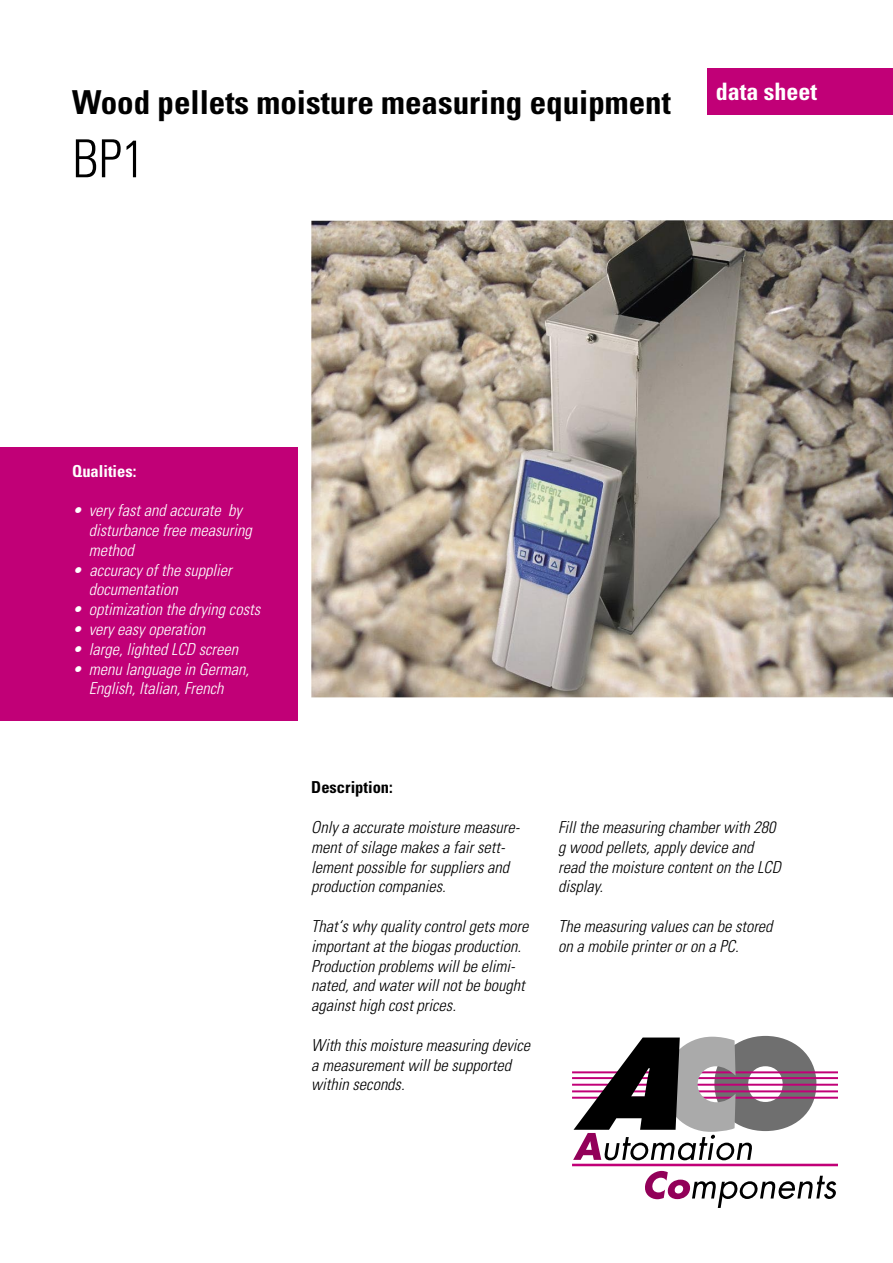
<style>
.page{position:relative;width:893px;height:1263px;background:#fff}
.page>*{position:absolute;margin:0;border:0;box-sizing:border-box;transform-origin:0 0}
.t1{font:300 condensed 52.5px "Univers";color:#000}
.t2{font:700 condensed 33px "Univers";color:#000}
.t3{font:700 condensed 24px "Univers";color:#fff}
.t4{font:italic 300 condensed 16.5px/19.8px "Univers";color:#000}
.t5{font:italic 300 condensed 16.5px "Univers";color:#fff}
.t6{font:700 condensed 16.5px "Univers";color:#000}
.t7{font:700 condensed 16.5px "Univers";color:#fff}
</style>
<div class="page">
<div style="left:0;top:447px;width:298px;height:273px;background:#c10077"></div>
<svg style="left:645px;top:1171px;width:191px;height:37px"></svg>
<hr style="left:572px;top:1097px;width:266px;height:2px;background:#c10077">
<hr style="left:572px;top:1090px;width:266px;height:2px;background:#c10077">
<hr style="left:572px;top:1084px;width:266px;height:2px;background:#c10077">
<hr style="left:572px;top:1077px;width:266px;height:2px;background:#c10077">
<hr style="left:572px;top:1071px;width:266px;height:2px;background:#c10077">
<svg style="left:573px;top:1036px;width:243px;height:124px"></svg>
<hr style="left:572px;top:1164px;width:266px;height:2px;background:#c10077">
<div style="left:707px;top:68px;width:186px;height:47px;background:#c10077"></div>
<img style="left:311px;top:220px;width:582px;height:477px">
<p class="t2" style="left:72px;top:82px;width:600px">Wood pellets moisture measuring equipment</p>
<p class="t1" style="left:72px;top:127px;width:74px">BP1</p>
<p class="t3" style="left:716px;top:77px;width:103px">data sheet</p>
<p class="t7" style="left:72px;top:460px;width:66px">Qualities:</p>
<p class="t5" style="left:72px;top:500px;width:171px">• very fast and accurate by</p>
<p class="t5" style="left:89px;top:520px;width:165px">disturbance free measuring</p>
<p class="t5" style="left:89px;top:540px;width:46px">method</p>
<p class="t5" style="left:72px;top:560px;width:161px">• accuracy of the supplier</p>
<p class="t5" style="left:89px;top:580px;width:90px">documentation</p>
<p class="t5" style="left:72px;top:599px;width:189px">• optimization the drying costs</p>
<p class="t5" style="left:72px;top:619px;width:134px">• very easy operation</p>
<p class="t5" style="left:72px;top:639px;width:167px">• large, lighted LCD screen</p>
<p class="t5" style="left:72px;top:659px;width:178px">• menu language in German,</p>
<p class="t5" style="left:89px;top:679px;width:136px">English, Italian, French</p>
<p class="t6" style="left:311px;top:777px;width:83px">Description:</p>
<p class="t4" style="left:311px;top:817px;width:210px">Only a accurate moisture measure&shy;ment of silage makes a fair sett&shy;lement possible for suppliers and production companies.</p>
<p class="t4" style="left:311px;top:916px;width:219px">That‘s why quality control gets more important at the biogas production.<br>Production problems will be elimi&shy;nated, and water will not be bought against high cost prices.</p>
<p class="t4" style="left:311px;top:1035px;width:220px">With this moisture measuring device a measurement will be supported within seconds.</p>
<p class="t4" style="left:558px;top:817px;width:224px">Fill the measuring chamber with 280 g wood pellets, apply device and read the moisture content on the LCD display.</p>
<p class="t4" style="left:558px;top:916px;width:216px">The measuring values can be stored on a mobile printer or on a PC.</p>
</div>
